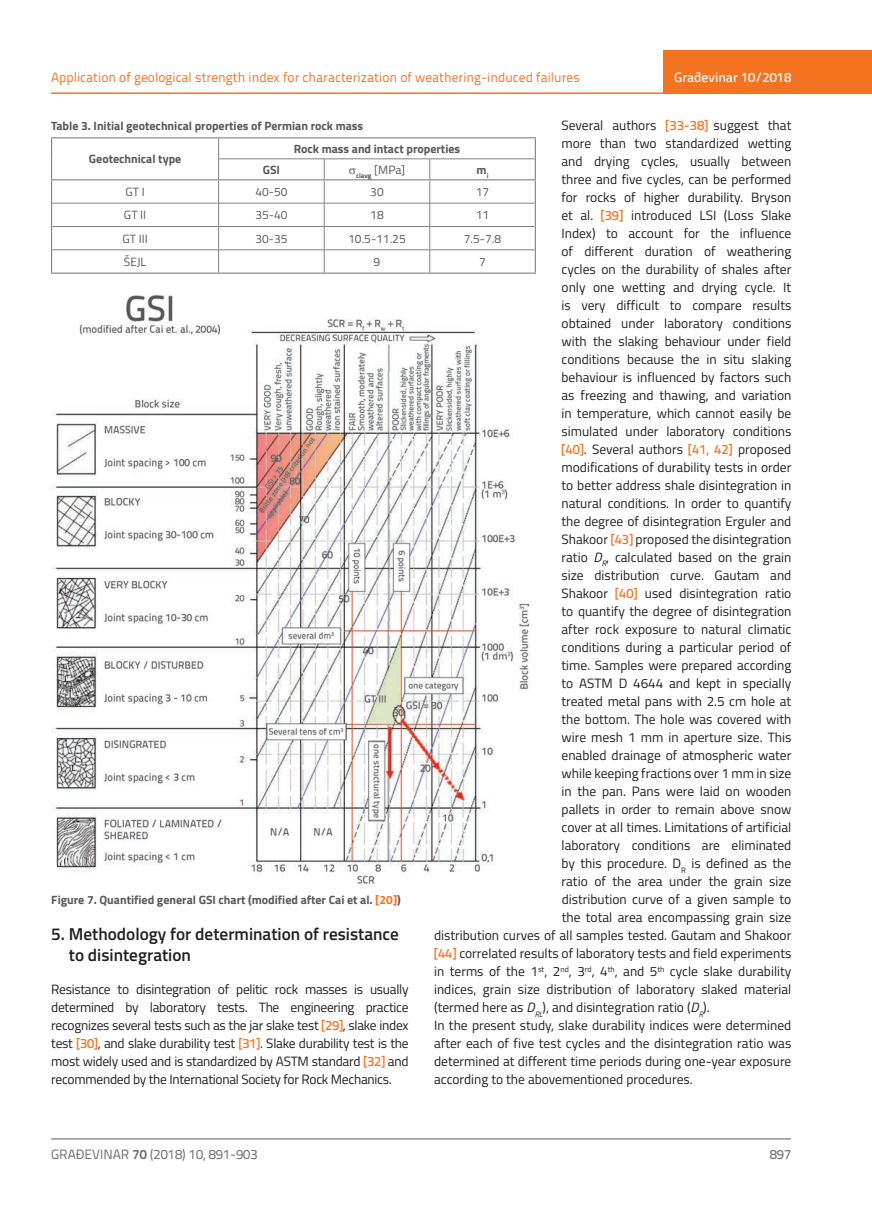
<style>
.page{position:relative;width:872px;height:1212px;background:#fff}
.page>*{position:absolute;margin:0;border:0;box-sizing:border-box;transform-origin:0 0}
.t1{font:600 17.25px/21px "Titillium";color:#231f20}
.t2{font:13.5px/18px "Titillium";color:#231f20;text-align:justify}
.t3{font:13.5px "Titillium Text 22 L";color:#f47321}
.t4{font:13.5px "Titillium Text 22 L";color:#6c6d70}
.t5{font:500 13.5px "Titillium Text 22 L";color:#fff}
.t6{font:500 13.5px "Titillium Text 22 L";color:#787a7d}
.t7{font:700 12px "Titillium";color:#57585a}
.t8{font:12px "Titillium";color:#57585a}
.t9{font:700 7.05px "Titillium";letter-spacing:-.005em;color:#57585a}
.s1{font-family:"Titillium Text 22 L";font-weight:500;color:#f47321}
.s2{font-style:italic}
.s3{color:#f47321}
.s4{font-weight:700}
</style>
<div class="page">
<hr style="left:51px;top:92px;width:821px;height:2px;background:#f47321">
<div style="left:663px;top:50px;width:209px;height:44px;background:#f47321"></div>
<hr style="left:51px;top:1139px;width:740px;height:1px;background:#57585a">
<img style="left:51px;top:294px;width:479px;height:591px">
<hr style="left:218px;top:159px;width:106px;height:1px;background:#808285">
<hr style="left:324px;top:159px;width:106px;height:1px;background:#808285">
<hr style="left:430px;top:159px;width:105px;height:1px;background:#808285">
<hr style="left:52px;top:203px;width:167px;height:1px;background:#808285">
<hr style="left:219px;top:203px;width:105px;height:1px;background:#808285">
<hr style="left:324px;top:203px;width:106px;height:1px;background:#808285">
<hr style="left:430px;top:203px;width:105px;height:1px;background:#808285">
<hr style="left:52px;top:226px;width:167px;height:1px;background:#808285">
<hr style="left:219px;top:226px;width:105px;height:1px;background:#808285">
<hr style="left:324px;top:226px;width:106px;height:1px;background:#808285">
<hr style="left:430px;top:226px;width:105px;height:1px;background:#808285">
<hr style="left:52px;top:250px;width:167px;height:1px;background:#808285">
<hr style="left:219px;top:250px;width:105px;height:1px;background:#808285">
<svg style="left:218px;top:138px;width:1px;height:135px"></svg>
<hr style="left:324px;top:250px;width:106px;height:1px;background:#808285">
<svg style="left:324px;top:159px;width:1px;height:114px"></svg>
<hr style="left:430px;top:250px;width:105px;height:1px;background:#808285">
<svg style="left:429px;top:159px;width:1px;height:114px"></svg>
<hr style="left:51px;top:273px;width:168px;height:1px;background:#808285">
<hr style="left:219px;top:273px;width:105px;height:1px;background:#808285">
<hr style="left:324px;top:273px;width:106px;height:1px;background:#808285">
<hr style="left:430px;top:273px;width:106px;height:1px;background:#808285">
<hr style="left:51px;top:137px;width:168px;height:1px;background:#808285">
<svg style="left:51px;top:138px;width:1px;height:135px"></svg>
<hr style="left:51px;top:179px;width:168px;height:1px;background:#808285">
<hr style="left:219px;top:137px;width:105px;height:1px;background:#808285">
<hr style="left:324px;top:137px;width:106px;height:1px;background:#808285">
<hr style="left:430px;top:137px;width:106px;height:1px;background:#808285">
<svg style="left:535px;top:138px;width:1px;height:135px"></svg>
<hr style="left:219px;top:179px;width:105px;height:1px;background:#808285">
<hr style="left:324px;top:179px;width:106px;height:1px;background:#808285">
<hr style="left:430px;top:179px;width:106px;height:1px;background:#808285">
<p class="t3" style="left:51px;top:68px;width:530px">Application of geological strength index for characterization of weathering-induced failures</p>
<p class="t5" style="left:674px;top:67px;width:118px">Građevinar 10/2018</p>
<p class="t2" style="left:561px;top:115px;width:231px">Several authors <span class="s1">[33-38]</span> suggest that</p>
<p class="t2" style="left:561px;top:133px;width:231px">more than two standardized wetting</p>
<p class="t2" style="left:561px;top:151px;width:231px">and drying cycles, usually between</p>
<p class="t2" style="left:561px;top:169px;width:231px">three and five cycles, can be performed</p>
<p class="t2" style="left:561px;top:187px;width:231px">for rocks of higher durability. Bryson</p>
<p class="t2" style="left:561px;top:205px;width:231px">et al. <span class="s1">[39]</span> introduced LSI (Loss Slake</p>
<p class="t2" style="left:561px;top:223px;width:231px">Index) to account for the influence</p>
<p class="t2" style="left:561px;top:241px;width:231px">of different duration of weathering</p>
<p class="t2" style="left:561px;top:259px;width:231px">cycles on the durability of shales after</p>
<p class="t2" style="left:561px;top:277px;width:231px">only one wetting and drying cycle. It</p>
<p class="t2" style="left:561px;top:295px;width:231px">is very difficult to compare results</p>
<p class="t2" style="left:561px;top:313px;width:231px">obtained under laboratory conditions</p>
<p class="t2" style="left:561px;top:331px;width:231px">with the slaking behaviour under field</p>
<p class="t2" style="left:561px;top:349px;width:231px">conditions because the in situ slaking</p>
<p class="t2" style="left:561px;top:367px;width:231px">behaviour is influenced by factors such</p>
<p class="t2" style="left:561px;top:385px;width:231px">as freezing and thawing, and variation</p>
<p class="t2" style="left:561px;top:403px;width:231px">in temperature, which cannot easily be</p>
<p class="t2" style="left:561px;top:421px;width:231px">simulated under laboratory conditions</p>
<p class="t2" style="left:561px;top:439px;width:231px"><span class="s1">[40]</span>. Several authors <span class="s1">[41, 42]</span> proposed</p>
<p class="t2" style="left:561px;top:457px;width:231px">modifications of durability tests in order</p>
<p class="t2" style="left:561px;top:475px;width:231px">to better address shale disintegration in</p>
<p class="t2" style="left:561px;top:493px;width:231px">natural conditions. In order to quantify</p>
<p class="t2" style="left:561px;top:511px;width:231px">the degree of disintegration Erguler and</p>
<p class="t2" style="left:561px;top:529px;width:231px">Shakoor <span class="s1">[43]</span> proposed the disintegration</p>
<p class="t2" style="left:561px;top:547px;width:231px">ratio <span class="s2">D</span><sub>R</sub>, calculated based on the grain</p>
<p class="t2" style="left:561px;top:565px;width:231px">size distribution curve. Gautam and</p>
<p class="t2" style="left:561px;top:583px;width:231px">Shakoor <span class="s1">[40]</span> used disintegration ratio</p>
<p class="t2" style="left:561px;top:601px;width:231px">to quantify the degree of disintegration</p>
<p class="t2" style="left:561px;top:619px;width:231px">after rock exposure to natural climatic</p>
<p class="t2" style="left:561px;top:638px;width:231px">conditions during a particular period of</p>
<p class="t2" style="left:561px;top:656px;width:231px">time. Samples were prepared according</p>
<p class="t2" style="left:561px;top:674px;width:231px">to ASTM D 4644 and kept in specially</p>
<p class="t2" style="left:561px;top:692px;width:231px">treated metal pans with 2.5 cm hole at</p>
<p class="t2" style="left:561px;top:710px;width:231px">the bottom. The hole was covered with</p>
<p class="t2" style="left:561px;top:728px;width:231px">wire mesh 1 mm in aperture size. This</p>
<p class="t2" style="left:561px;top:746px;width:231px">enabled drainage of atmospheric water</p>
<p class="t2" style="left:561px;top:764px;width:231px">while keeping fractions over 1 mm in size</p>
<p class="t2" style="left:561px;top:782px;width:231px">in the pan. Pans were laid on wooden</p>
<p class="t2" style="left:561px;top:800px;width:231px">pallets in order to remain above snow</p>
<p class="t2" style="left:561px;top:818px;width:231px">cover at all times. Limitations of artificial</p>
<p class="t2" style="left:561px;top:836px;width:231px">laboratory conditions are eliminated</p>
<p class="t2" style="left:561px;top:854px;width:231px">by this procedure. D<sub>R</sub> is defined as the</p>
<p class="t2" style="left:561px;top:872px;width:231px">ratio of the area under the grain size</p>
<p class="t2" style="left:561px;top:890px;width:231px">distribution curve of a given sample to</p>
<p class="t2" style="left:561px;top:908px;width:231px">the total area encompassing grain size</p>
<p class="t2" style="left:434px;top:926px;width:359px">distribution curves of all samples tested. Gautam and Shakoor</p>
<p class="t2" style="left:434px;top:944px;width:359px"><span class="s1">[44]</span> correlated results of laboratory tests and field experiments</p>
<p class="t2" style="left:434px;top:962px;width:359px">in terms of the 1<sup>st</sup>, 2<sup>nd</sup>, 3<sup>rd</sup>, 4<sup>th</sup>, and 5<sup>th</sup> cycle slake durability</p>
<p class="t2" style="left:434px;top:980px;width:359px">indices, grain size distribution of laboratory slaked material</p>
<p class="t2" style="left:434px;top:998px;width:277px">(termed here as <span class="s2">D</span><sub>RL</sub>), and disintegration ratio (<span class="s2">D</span><sub>R</sub>).</p>
<p class="t2" style="left:434px;top:1016px;width:359px">In the present study, slake durability indices were determined</p>
<p class="t2" style="left:434px;top:1034px;width:359px">after each of five test cycles and the disintegration ratio was</p>
<p class="t2" style="left:434px;top:1052px;width:359px">determined at different time periods during one-year exposure</p>
<p class="t2" style="left:434px;top:1070px;width:260px">according to the abovementioned procedures.</p>
<p class="t7" style="left:51px;top:116px;width:314px">Table 3. Initial geotechnical properties of Permian rock mass</p>
<p class="t7" style="left:294px;top:139px;width:168px">Rock mass and intact properties</p>
<p class="t7" style="left:89px;top:150px;width:94px">Geotechnical type</p>
<p class="t7" style="left:263px;top:160px;width:19px">GSI</p>
<p class="t9" style="left:356px;top:170px;width:51px">ciavg <sup>[MPa]</sup></p>
<p class="t7" style="left:476px;top:160px;width:13px">m<sub>i</sub></p>
<p class="t8" style="left:125px;top:183px;width:21px">GT I</p>
<p class="t8" style="left:255px;top:183px;width:34px">40-50</p>
<p class="t8" style="left:370px;top:183px;width:15px">30</p>
<p class="t8" style="left:476px;top:183px;width:15px">17</p>
<p class="t8" style="left:124px;top:206px;width:24px">GT II</p>
<p class="t8" style="left:255px;top:206px;width:34px">35-40</p>
<p class="t8" style="left:370px;top:206px;width:15px">18</p>
<p class="t8" style="left:476px;top:206px;width:15px">11</p>
<p class="t8" style="left:122px;top:230px;width:27px">GT III</p>
<p class="t8" style="left:255px;top:230px;width:34px">30-35</p>
<p class="t8" style="left:348px;top:230px;width:59px">10.5-11.25</p>
<p class="t8" style="left:464px;top:230px;width:39px">7.5-7.8</p>
<p class="t8" style="left:124px;top:253px;width:24px">ŠEJL</p>
<p class="t8" style="left:373px;top:253px;width:8px">9</p>
<p class="t8" style="left:479px;top:253px;width:8px">7</p>
<p class="t7" style="left:51px;top:891px;width:351px">Figure 7. Quantified general GSI chart (modified after Cai et al. <span class="s3">[20]</span>)</p>
<p class="t1" style="left:69px;top:923px;width:331px;text-indent:-18px">5. Methodology for determination of resistance to disintegration</p>
<p class="t2" style="left:51px;top:980px;width:359px">Resistance to disintegration of pelitic rock masses is usually determined by laboratory tests. The engineering practice recognizes several tests such as the jar slake test <span class="s1">[29]</span>, slake index test <span class="s1">[30]</span>, and slake durability test <span class="s1">[31]</span>. Slake durability test is the most widely used and is standardized by ASTM standard <span class="s1">[32]</span> and recommended by the International Society for Rock Mechanics.</p>
<p class="t4" style="left:51px;top:1144px;width:208px">GRAĐEVINAR <span class="s4">70</span> (2018) 10, 891-903</p>
<p class="t6" style="left:769px;top:1144px;width:23px">897</p>
</div>
